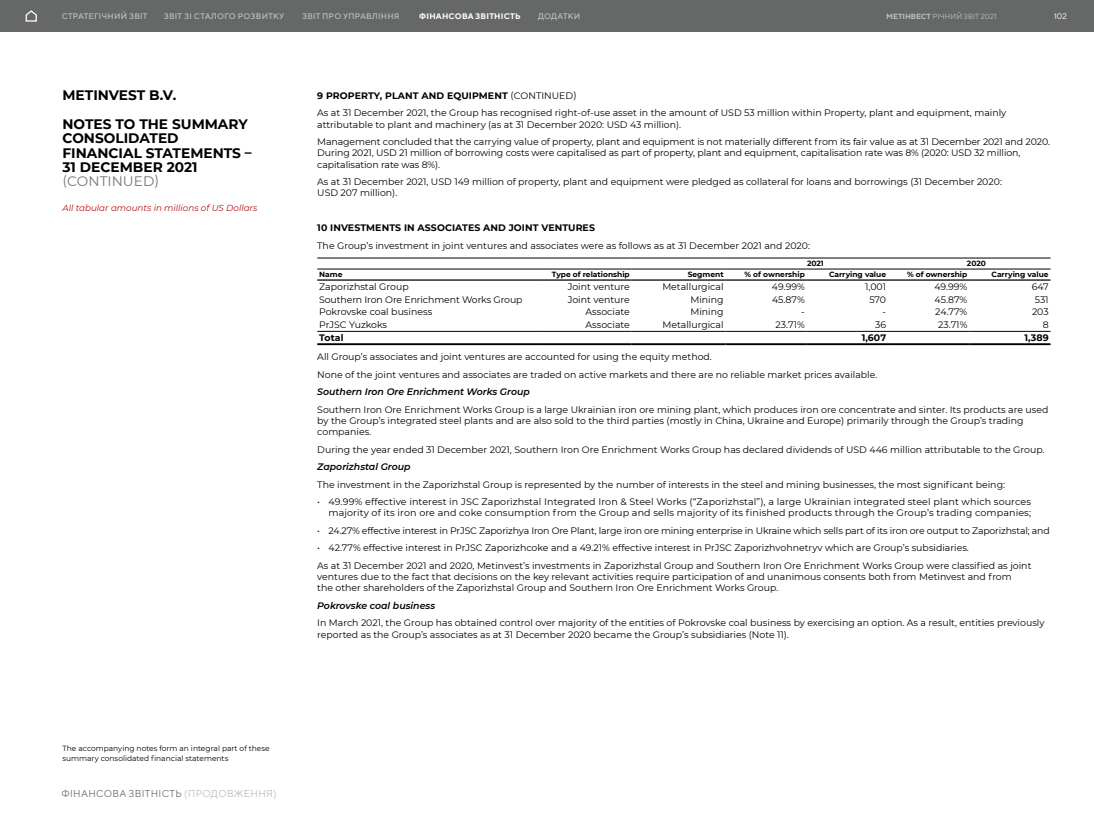
<style>
.page{position:relative;width:1094px;height:819px;background:#fff}
.page>*{position:absolute;margin:0;border:0;box-sizing:border-box;transform-origin:0 0}
.t1{font:700 13.75px/14.4px "Montserrat";color:#000}
.t2{font:13.75px "Montserrat";color:#6e767d}
.t3{font:10px "TT Norms";letter-spacing:.03em;color:#6e767d}
.t4{font:9.38px/11.2px "Montserrat";color:#000}
.t5{font:9.38px "Montserrat";letter-spacing:-.02em;color:#000}
.t6{font:italic 600 9.38px "Montserrat";color:#000}
.t7{font:700 9.38px "Montserrat";letter-spacing:.01em;color:#000}
.t8{font:italic 8.75px "Montserrat";color:#b11116}
.t9{font:500 8.12px "TT Norms";letter-spacing:.025em;color:#bcbec0}
.t10{font:700 8.12px "TT Norms";letter-spacing:.025em;color:#fff}
.t11{font:8.12px "TT Norms";color:#fff}
.t12{font:700 7.5px "Montserrat";color:#000}
.t13{font:7.5px/10px "Montserrat";color:#000}
.t14{font:7.5px "TT Norms";color:#bcbec0}
.s1{font-weight:700}
.s2{color:#bcbec0}
</style>
<div class="page">
<hr style="left:725px;top:258px;width:82px;height:1px;background:#000">
<hr style="left:807px;top:258px;width:81px;height:1px;background:#000">
<hr style="left:888px;top:258px;width:81px;height:1px;background:#000">
<hr style="left:969px;top:258px;width:81px;height:1px;background:#000">
<hr style="left:317px;top:279px;width:221px;height:2px;background:#000">
<hr style="left:538px;top:279px;width:94px;height:2px;background:#000">
<hr style="left:632px;top:279px;width:93px;height:2px;background:#000">
<hr style="left:725px;top:279px;width:82px;height:2px;background:#000">
<hr style="left:807px;top:279px;width:81px;height:2px;background:#000">
<hr style="left:888px;top:279px;width:81px;height:2px;background:#000">
<hr style="left:969px;top:279px;width:81px;height:2px;background:#000">
<hr style="left:317px;top:258px;width:221px;height:1px;background:#000">
<hr style="left:538px;top:258px;width:94px;height:1px;background:#000">
<hr style="left:632px;top:258px;width:93px;height:1px;background:#000">
<hr style="left:317px;top:331px;width:221px;height:1px;background:#000">
<hr style="left:538px;top:331px;width:94px;height:1px;background:#000">
<hr style="left:632px;top:331px;width:93px;height:1px;background:#000">
<hr style="left:725px;top:331px;width:82px;height:1px;background:#000">
<hr style="left:807px;top:331px;width:81px;height:1px;background:#000">
<hr style="left:888px;top:331px;width:81px;height:1px;background:#000">
<hr style="left:969px;top:331px;width:81px;height:1px;background:#000">
<hr style="left:317px;top:343px;width:221px;height:2px;background:#000">
<hr style="left:538px;top:343px;width:94px;height:2px;background:#000">
<hr style="left:632px;top:343px;width:93px;height:2px;background:#000">
<hr style="left:725px;top:343px;width:82px;height:2px;background:#000">
<hr style="left:807px;top:343px;width:81px;height:2px;background:#000">
<hr style="left:888px;top:343px;width:81px;height:2px;background:#000">
<hr style="left:969px;top:343px;width:81px;height:2px;background:#000">
<hr style="left:317px;top:269px;width:221px;height:1px;background:#000">
<hr style="left:538px;top:269px;width:94px;height:1px;background:#000">
<hr style="left:632px;top:269px;width:93px;height:1px;background:#000">
<hr style="left:725px;top:269px;width:82px;height:1px;background:#000">
<hr style="left:807px;top:269px;width:81px;height:1px;background:#000">
<hr style="left:888px;top:269px;width:81px;height:1px;background:#000">
<hr style="left:969px;top:269px;width:81px;height:1px;background:#000">
<div style="left:0;top:0;width:1094px;height:32px;background:#666767"></div>
<svg style="left:25px;top:10px;width:12px;height:12px"></svg>
<p class="t9" style="left:62px;top:11px;width:87px">СТРАТЕГІЧНИЙ ЗВІТ</p>
<p class="t9" style="left:164px;top:11px;width:122px">ЗВІТ ЗІ СТАЛОГО РОЗВИТКУ</p>
<p class="t9" style="left:302px;top:11px;width:99px">ЗВІТ ПРО УПРАВЛІННЯ</p>
<p class="t10" style="left:419px;top:11px;width:103px">ФІНАНСОВА ЗВІТНІСТЬ</p>
<p class="t9" style="left:538px;top:11px;width:44px">ДОДАТКИ</p>
<p class="t14" style="left:886px;top:11px;width:112px"><span class="s1">МЕТІНВЕСТ</span> РІЧНИЙ ЗВІТ 2021</p>
<p class="t11" style="left:1054px;top:11px;width:14px">102</p>
<h1 class="t1" style="left:62px;top:80px;width:187px;line-height:28.8px">METINVEST B.V.<br>NOTES TO THE SUMMARY</h1>
<h1 class="t1" style="left:62px;top:131px;width:191px">CONSOLIDATED<br>FINANCIAL STATEMENTS –<br>31 DECEMBER 2021</h1>
<h1 class="t2" style="left:62px;top:172px;width:98px">(CONTINUED)</h1>
<p class="t8" style="left:62px;top:202px;width:196px">All tabular amounts in millions of US Dollars</p>
<p class="t4" style="left:317px;top:86px;width:690px;line-height:17.5px"><span class="s1">9 PROPERTY, PLANT AND EQUIPMENT</span> (CONTINUED)<br>As at 31 December 2021, the Group has recognised right-of-use asset in the amount of USD 53 million within Property, plant and equipment, mainly</p>
<p class="t4" style="left:317px;top:115px;width:734px;line-height:17.5px">attributable to plant and machinery (as at 31 December 2020: USD 43 million).<br>Management concluded that the carrying value of property, plant and equipment is not materially different from its fair value as at 31 December 2021 and 2020.</p>
<p class="t4" style="left:317px;top:147px;width:705px">During 2021, USD 21 million of borrowing costs were capitalised as part of property, plant and equipment, capitalisation rate was 8% (2020: USD 32 million, capitalisation rate was 8%).</p>
<p class="t4" style="left:317px;top:176px;width:686px">As at 31 December 2021, USD 149 million of property, plant and equipment were pledged as collateral for loans and borrowings (31 December 2020:<br>USD 207 million).</p>
<p class="t7" style="left:317px;top:221px;width:279px">10 INVESTMENTS IN ASSOCIATES AND JOINT VENTURES</p>
<p class="t4" style="left:317px;top:240px;width:494px">The Group’s investment in joint ventures and associates were as follows as at 31 December 2021 and 2020:</p>
<p class="t12" style="left:807px;top:258px;width:18px">2021</p>
<p class="t12" style="left:967px;top:258px;width:20px">2020</p>
<p class="t12" style="left:319px;top:269px;width:25px">Name</p>
<p class="t12" style="left:552px;top:269px;width:79px">Type of relationship</p>
<p class="t12" style="left:688px;top:269px;width:37px">Segment</p>
<p class="t12" style="left:744px;top:269px;width:62px">% of ownership</p>
<p class="t12" style="left:829px;top:269px;width:59px">Carrying value</p>
<p class="t12" style="left:907px;top:269px;width:62px">% of ownership</p>
<p class="t12" style="left:991px;top:269px;width:59px">Carrying value</p>
<p class="t4" style="left:319px;top:280px;width:91px">Zaporizhstal Group</p>
<p class="t4" style="left:568px;top:280px;width:64px">Joint venture</p>
<p class="t4" style="left:662px;top:280px;width:63px">Metallurgical</p>
<p class="t4" style="left:772px;top:280px;width:34px">49.99%</p>
<p class="t4" style="left:865px;top:280px;width:23px">1,001</p>
<p class="t4" style="left:934px;top:280px;width:34px">49.99%</p>
<p class="t4" style="left:1031px;top:280px;width:18px">647</p>
<p class="t4" style="left:319px;top:293px;width:205px">Southern Iron Ore Enrichment Works Group</p>
<p class="t4" style="left:568px;top:293px;width:64px">Joint venture</p>
<p class="t4" style="left:690px;top:293px;width:35px">Mining</p>
<p class="t4" style="left:772px;top:293px;width:34px">45.87%</p>
<p class="t4" style="left:869px;top:293px;width:18px">570</p>
<p class="t4" style="left:934px;top:293px;width:34px">45.87%</p>
<p class="t4" style="left:1035px;top:293px;width:15px">531</p>
<p class="t4" style="left:319px;top:306px;width:115px">Pokrovske coal business</p>
<p class="t4" style="left:585px;top:306px;width:46px">Associate</p>
<p class="t4" style="left:690px;top:306px;width:35px">Mining</p>
<p class="t4" style="left:801px;top:306px;width:5px">-</p>
<p class="t4" style="left:882px;top:306px;width:5px">-</p>
<p class="t4" style="left:935px;top:306px;width:34px">24.77%</p>
<p class="t4" style="left:1032px;top:306px;width:18px">203</p>
<p class="t4" style="left:319px;top:319px;width:70px">PrJSC Yuzkoks</p>
<p class="t4" style="left:585px;top:319px;width:46px">Associate</p>
<p class="t4" style="left:662px;top:319px;width:63px">Metallurgical</p>
<p class="t4" style="left:775px;top:319px;width:31px">23.71%</p>
<p class="t4" style="left:875px;top:319px;width:12px">36</p>
<p class="t4" style="left:938px;top:319px;width:31px">23.71%</p>
<p class="t4" style="left:1042px;top:319px;width:7px">8</p>
<p class="t7" style="left:319px;top:331px;width:26px">Total</p>
<p class="t7" style="left:861px;top:331px;width:26px">1,607</p>
<p class="t7" style="left:1024px;top:331px;width:26px">1,389</p>
<p class="t4" style="left:317px;top:348px;width:562px;line-height:17.5px">All Group’s associates and joint ventures are accounted for using the equity method.<br>None of the joint ventures and associates are traded on active markets and there are no reliable market prices available.</p>
<p class="t6" style="left:317px;top:385px;width:214px">Southern Iron Ore Enrichment Works Group</p>
<p class="t4" style="left:317px;top:403px;width:732px">Southern Iron Ore Enrichment Works Group is a large Ukrainian iron ore mining plant, which produces iron ore concentrate and sinter. Its products are used by the Group’s integrated steel plants and are also sold to the third parties (mostly in China, Ukraine and Europe) primarily through the Group’s trading companies.</p>
<p class="t4" style="left:317px;top:443px;width:729px">During the year ended 31 December 2021, Southern Iron Ore Enrichment Works Group has declared dividends of USD 446 million attributable to the Group.</p>
<p class="t6" style="left:317px;top:460px;width:95px">Zaporizhstal Group</p>
<p class="t4" style="left:317px;top:478px;width:689px">The investment in the Zaporizhstal Group is represented by the number of interests in the steel and mining businesses, the most significant being:</p>
<p class="t4" style="left:317px;top:496px;width:715px;text-align:right">• 49.99% effective interest in JSC Zaporizhstal Integrated Iron &amp; Steel Works (“Zaporizhstal”), a large Ukrainian integrated steel plant which sources majority of its iron ore and coke consumption from the Group and sells majority of its finished products through the Group’s trading companies;</p>
<p class="t5" style="left:317px;top:524px;width:734px">• 24.27% effective interest in PrJSC Zaporizhya Iron Ore Plant, large iron ore mining enterprise in Ukraine which sells part of its iron ore output to Zaporizhstal; and</p>
<p class="t4" style="left:317px;top:539px;width:716px;line-height:17.5px">• 42.77% effective interest in PrJSC Zaporizhcoke and a 49.21% effective interest in PrJSC Zaporizhvohnetryv which are Group’s subsidiaries.<br>As at 31 December 2021 and 2020, Metinvest’s investments in Zaporizhstal Group and Southern Iron Ore Enrichment Works Group were classified as joint</p>
<p class="t4" style="left:317px;top:571px;width:696px">ventures due to the fact that decisions on the key relevant activities require participation of and unanimous consents both from Metinvest and from the other shareholders of the Zaporizhstal Group and Southern Iron Ore Enrichment Works Group.</p>
<p class="t6" style="left:317px;top:599px;width:119px">Pokrovske coal business</p>
<p class="t4" style="left:317px;top:617px;width:729px">In March 2021, the Group has obtained control over majority of the entities of Pokrovske coal business by exercising an option. As a result, entities previously reported as the Group’s associates as at 31 December 2020 became the Group’s subsidiaries (Note 11).</p>
<p class="t13" style="left:62px;top:743px;width:209px">The accompanying notes form an integral part of these summary consolidated financial statements</p>
<p class="t3" style="left:61px;top:787px;width:217px">ФІНАНСОВА ЗВІТНІСТЬ <span class="s2">(ПРОДОВЖЕННЯ)</span></p>
</div>
